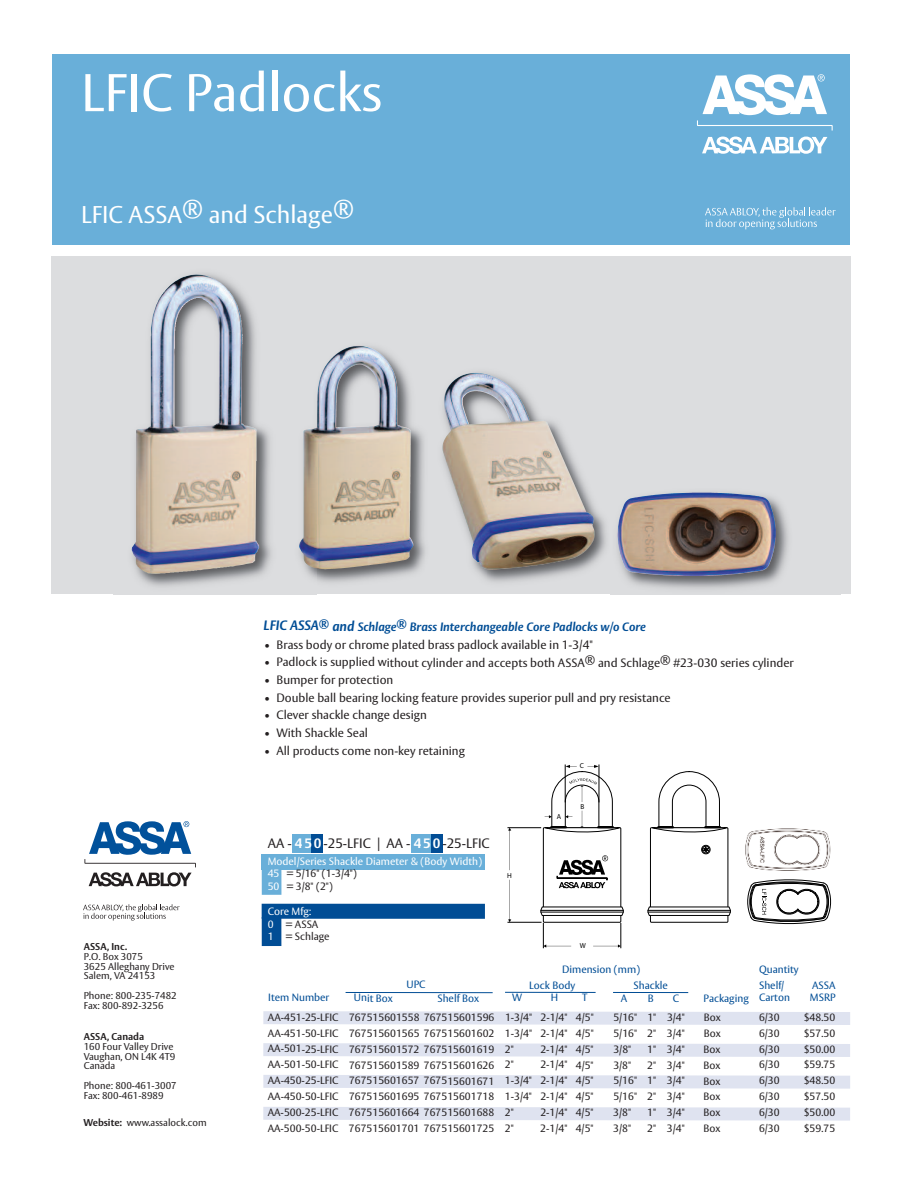
<style>
.page{position:relative;width:918px;height:1188px;background:#fff}
.page>*{position:absolute;margin:0;border:0;box-sizing:border-box;transform-origin:0 0}
.t1{font:52.5px "ASSA Vesta";color:#fff}
.t2{font:24px "ASSA Vesta";color:#fff}
.t3{font:13.5px "ASSA Vesta";color:#231f20}
.t4{font:12px "ASSA Vesta";color:#231f20}
.t5{font:italic 700 12px "ASSA Vesta";color:#014d95}
.t6{font:10.5px/15.9px "ASSA Vesta";color:#231f20;text-align:justify}
.t7{font:10.5px/15.8px "ASSA Vesta";color:#014d95}
.t8{font:10.5px/12.6px "ASSA Vesta";color:#fff}
.t9{font:9.9px/9.9px "ASSA Vesta";color:#231f20}
.t10{font:700 9.9px "ASSA Vesta";color:#231f20}
.t11{font:7.2px "Myriad Pro";color:#000}
.s1{font-size:13.5px}
.s2{font-weight:700}
.s3{font-weight:700;color:#fff}
.s4{color:#231f20}
.s5{color:#fff}
</style>
<div class="page">
<div style="left:262px;top:854px;width:223px;height:15px;background:#69afd9"></div>
<div style="left:262px;top:866px;width:19px;height:29px;background:#69afd9"></div>
<div style="left:262px;top:904px;width:223px;height:15px;background:#014d95"></div>
<div style="left:262px;top:917px;width:19px;height:29px;background:#014d95"></div>
<div style="left:292px;top:834px;width:20px;height:19px;background:#69afd9"></div>
<div style="left:312px;top:834px;width:11px;height:19px;background:#014d95"></div>
<div style="left:412px;top:834px;width:20px;height:19px;background:#69afd9"></div>
<div style="left:431px;top:834px;width:12px;height:19px;background:#014d95"></div>
<svg style="left:263px;top:1011px;width:587px;height:14px;background:#e1e5f1"></svg>
<svg style="left:263px;top:1043px;width:587px;height:14px;background:#e1e5f1"></svg>
<svg style="left:263px;top:1075px;width:587px;height:14px;background:#e1e5f1"></svg>
<svg style="left:263px;top:1107px;width:587px;height:14px;background:#e1e5f1"></svg>
<div style="left:51px;top:256px;width:799px;height:338px;background:#dcdddf"></div>
<div style="left:52px;top:54px;width:797px;height:191px;background:#69afd9"></div>
<svg style="left:702px;top:137px;width:125px;height:17px"></svg>
<svg style="left:697px;top:74px;width:136px;height:57px"></svg>
<svg style="left:705px;top:207px;width:131px;height:22px"></svg>
<svg style="left:83px;top:904px;width:97px;height:17px"></svg>
<svg style="left:84px;top:821px;width:112px;height:65px"></svg>
<div style="left:650px;top:828px;width:78px;height:94px;border:1px solid #000"></div>
<svg style="left:648px;top:907px;width:83px;height:9px"></svg>
<hr style="left:648px;top:910px;width:82px;height:1px;background:#000">
<hr style="left:648px;top:912px;width:82px;height:1px;background:#000">
<div style="left:543px;top:828px;width:78px;height:94px;border:1px solid #000"></div>
<svg style="left:541px;top:907px;width:83px;height:9px"></svg>
<hr style="left:541px;top:910px;width:82px;height:1px;background:#000">
<hr style="left:541px;top:912px;width:82px;height:1px;background:#000">
<svg style="left:556px;top:855px;width:52px;height:33px"></svg>
<svg style="left:593px;top:923px;width:29px;height:25px"></svg>
<svg style="left:543px;top:923px;width:28px;height:25px"></svg>
<hr style="left:507px;top:922px;width:35px;height:1px;background:#000">
<hr style="left:507px;top:827px;width:34px;height:1px;background:#000">
<svg style="left:508px;top:880px;width:3px;height:42px"></svg>
<svg style="left:508px;top:828px;width:3px;height:42px"></svg>
<svg style="left:652px;top:771px;width:77px;height:63px"></svg>
<svg style="left:701px;top:845px;width:9px;height:9px"></svg>
<svg style="left:747px;top:879px;width:85px;height:46px"></svg>
<svg style="left:545px;top:765px;width:76px;height:69px"></svg>
<img style="left:138px;top:427px;width:133px;height:160px">
<img style="left:131px;top:273px;width:128px;height:301px">
<img style="left:299px;top:345px;width:187px;height:238px">
<img style="left:299px;top:346px;width:71px;height:201px">
<img style="left:486px;top:372px;width:90px;height:93px">
<img style="left:486px;top:465px;width:120px;height:117px">
<img style="left:463px;top:393px;width:48px;height:31px">
<img style="left:611px;top:492px;width:229px;height:103px">
<img style="left:617px;top:493px;width:159px;height:80px">
<hr style="left:505px;top:992px;width:91px;height:1px;background:#014d95">
<hr style="left:613px;top:992px;width:75px;height:1px;background:#014d95">
<hr style="left:346px;top:992px;width:147px;height:1px;background:#014d95">
<img style="left:745px;top:828px;width:86px;height:43px">
<h1 class="t1" style="left:81px;top:74px;width:303px">LFIC Padlocks</h1>
<h2 class="t2" style="left:81px;top:206px;width:275px">LFIC ASSA® and Schlage®</h2>
<p class="t5" style="left:264px;top:622px;width:384px"><span class="s1">LFIC ASSA</span>® <span class="s1">and</span> Schlage® Brass Interchangeable Core Padlocks w/o Core</p>
<p class="t4" style="left:264px;top:640px;width:330px">• Brass body or chrome plated brass padlock available in 1-3/4"</p>
<p class="t4" style="left:264px;top:658px;width:531px">• Padlock is supplied without cylinder and accepts both ASSA® and Schlage® #23-030 series cylinder</p>
<p class="t4" style="left:264px;top:676px;width:131px">• Bumper for protection</p>
<p class="t4" style="left:264px;top:693px;width:408px">• Double ball bearing locking feature provides superior pull and pry resistance</p>
<p class="t4" style="left:264px;top:711px;width:164px">• Clever shackle change design</p>
<p class="t4" style="left:264px;top:728px;width:105px">• With Shackle Seal</p>
<p class="t4" style="left:264px;top:746px;width:202px">• All products come non-key retaining</p>
<p class="t10" style="left:84px;top:943px;width:45px">ASSA, Inc.</p>
<p class="t9" style="left:84px;top:952px;width:92px">P.O. Box 3075<br>3625 Alleghany Drive<br>Salem, VA 24153</p>
<p class="t9" style="left:84px;top:992px;width:94px">Phone: 800-235-7482<br>Fax: 800-892-3256</p>
<p class="t10" style="left:84px;top:1033px;width:62px">ASSA, Canada</p>
<p class="t9" style="left:84px;top:1042px;width:93px">160 Four Valley Drive<br>Vaughan, ON L4K 4T9<br>Canada</p>
<p class="t9" style="left:84px;top:1082px;width:94px">Phone: 800-461-3007<br>Fax: 800-461-8989</p>
<p class="t9" style="left:83px;top:1118px;width:125px"><span class="s2">Website:</span> www.assalock.com</p>
<p class="t3" style="left:268px;top:838px;width:223px">AA - <span class="s3">450</span> -25-LFIC | AA - <span class="s3">450</span> -25-LFIC</p>
<p class="t8" style="left:268px;top:856px;width:216px">Model/Series Shackle Diameter &amp; (Body Width)<br>45 <span class="s4">= 5/16" (1-3/4")<br></span>50 <span class="s4">= 3/8" (2")</span></p>
<p class="t6" style="left:268px;top:906px;width:63px;line-height:12.6px;text-align:left"><span class="s5">Core Mfg:<br>0</span> = ASSA<br><span class="s5">1</span> = Schlage</p>
<p class="t11" style="left:507px;top:873px;width:6px">H</p>
<p class="t11" style="left:557px;top:813px;width:6px">A</p>
<p class="t11" style="left:580px;top:763px;width:6px">C</p>
<p class="t11" style="left:580px;top:804px;width:5px">B</p>
<p class="t11" style="left:580px;top:943px;width:8px">W</p>
<p class="t7" style="left:529px;top:963px;width:112px;text-indent:33px">Dimension (mm)<br>Lock Body</p>
<p class="t7" style="left:759px;top:963px;width:41px">Quantity<br>Shelf/</p>
<p class="t7" style="left:759px;top:991px;width:32px">Carton</p>
<p class="t7" style="left:633px;top:979px;width:36px">Shackle</p>
<p class="t7" style="left:407px;top:978px;width:20px">UPC</p>
<p class="t7" style="left:810px;top:980px;width:27px;line-height:12.6px">ASSA<br>MSRP</p>
<p class="t6" style="left:804px;top:1010px;width:33px">$48.50 $57.50 $50.00 $59.75 $48.50 $57.50 $50.00 $59.75</p>
<p class="t7" style="left:268px;top:991px;width:63px">Item Number</p>
<p class="t7" style="left:354px;top:991px;width:40px">Unit Box</p>
<p class="t7" style="left:437px;top:991px;width:43px">Shelf Box</p>
<p class="t7" style="left:512px;top:991px;width:11px">W</p>
<p class="t7" style="left:551px;top:991px;width:9px">H</p>
<p class="t7" style="left:582px;top:991px;width:7px">T</p>
<p class="t7" style="left:621px;top:991px;width:8px">A</p>
<p class="t7" style="left:648px;top:991px;width:8px">B</p>
<p class="t7" style="left:673px;top:991px;width:8px">C</p>
<p class="t7" style="left:704px;top:991px;width:47px">Packaging</p>
<p class="t6" style="left:505px;top:1010px;width:90px">1-3/4" 2-1/4" 4/5"</p>
<p class="t6" style="left:613px;top:1011px;width:73px">5/16" 1" 3/4"</p>
<p class="t6" style="left:505px;top:1026px;width:90px">1-3/4" 2-1/4" 4/5"</p>
<p class="t6" style="left:613px;top:1026px;width:73px">5/16" 2" 3/4"</p>
<p class="t6" style="left:505px;top:1042px;width:10px">2"</p>
<p class="t6" style="left:540px;top:1042px;width:55px">2-1/4" 4/5"</p>
<p class="t6" style="left:613px;top:1042px;width:19px">3/8"</p>
<p class="t6" style="left:647px;top:1042px;width:39px">1" 3/4"</p>
<p class="t6" style="left:505px;top:1058px;width:10px">2"</p>
<p class="t6" style="left:540px;top:1058px;width:55px">2-1/4" 4/5"</p>
<p class="t6" style="left:613px;top:1058px;width:19px">3/8"</p>
<p class="t6" style="left:647px;top:1058px;width:39px">2" 3/4"</p>
<p class="t6" style="left:505px;top:1074px;width:90px">1-3/4" 2-1/4" 4/5"</p>
<p class="t6" style="left:613px;top:1074px;width:73px">5/16" 1" 3/4"</p>
<p class="t6" style="left:505px;top:1090px;width:90px">1-3/4" 2-1/4" 4/5"</p>
<p class="t6" style="left:613px;top:1090px;width:73px">5/16" 2" 3/4"</p>
<p class="t6" style="left:505px;top:1105px;width:10px">2"</p>
<p class="t6" style="left:540px;top:1106px;width:55px">2-1/4" 4/5"</p>
<p class="t6" style="left:613px;top:1106px;width:19px">3/8"</p>
<p class="t6" style="left:647px;top:1106px;width:39px">1" 3/4"</p>
<p class="t6" style="left:505px;top:1121px;width:10px">2"</p>
<p class="t6" style="left:540px;top:1121px;width:55px">2-1/4" 4/5"</p>
<p class="t6" style="left:613px;top:1121px;width:19px">3/8"</p>
<p class="t6" style="left:647px;top:1122px;width:39px">2" 3/4"</p>
<p class="t6" style="left:268px;top:1010px;width:72px">AA-451-25-LFIC AA-451-50-LFIC AA-501-25-LFIC AA-501-50-LFIC AA-450-25-LFIC AA-450-50-LFIC AA-500-25-LFIC AA-500-50-LFIC</p>
<p class="t6" style="left:759px;top:1010px;width:22px">6/30<br>6/30<br>6/30<br>6/30<br>6/30<br>6/30<br>6/30<br>6/30</p>
<p class="t6" style="left:349px;top:1011px;width:147px">767515601558 767515601596<br>767515601565 767515601602<br>767515601572 767515601619<br>767515601589 767515601626<br>767515601657 767515601671<br>767515601695 767515601718<br>767515601664 767515601688<br>767515601701 767515601725</p>
<p class="t6" style="left:704px;top:1011px;width:19px">Box Box Box Box Box Box Box Box</p>
</div>
